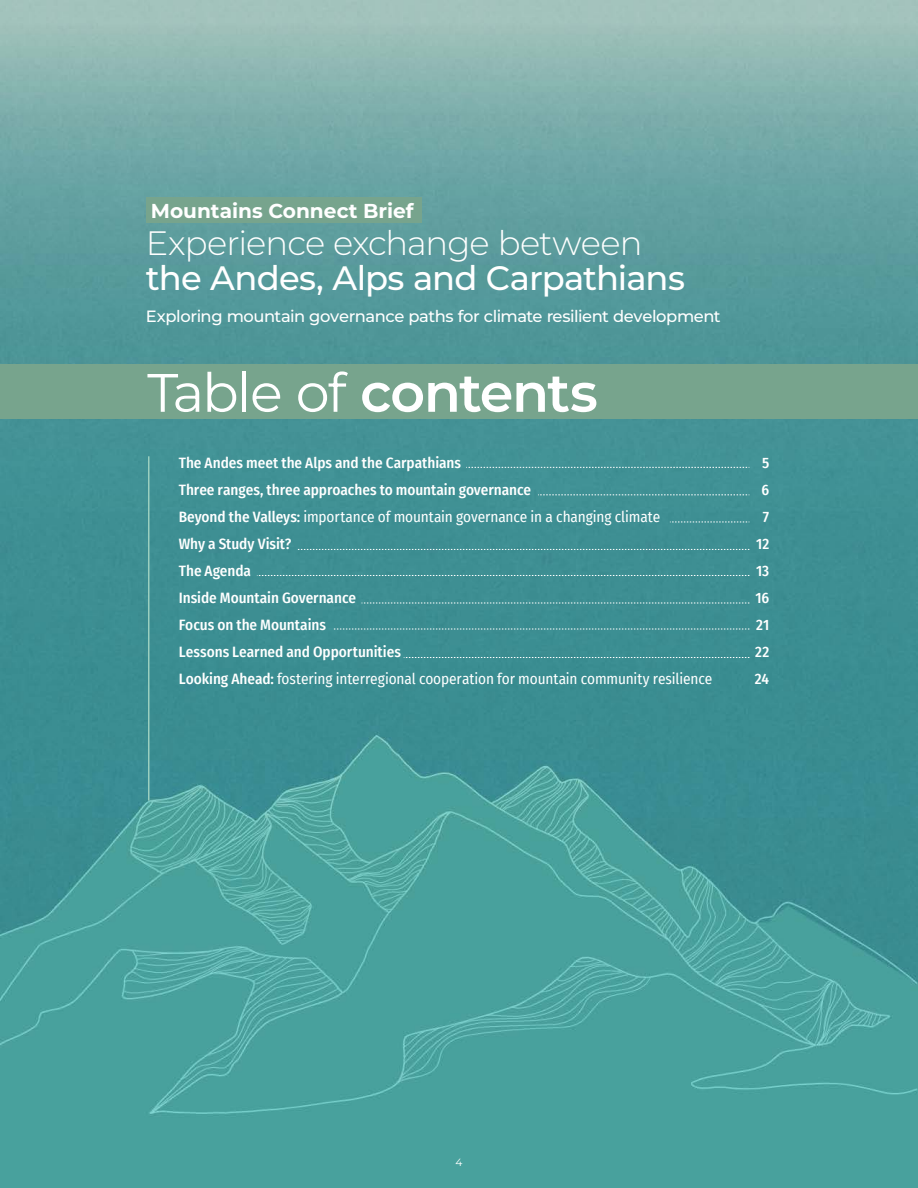
<style>
.page{position:relative;width:918px;height:1188px;background:#fff}
.page>*{position:absolute;margin:0;border:0;box-sizing:border-box;transform-origin:0 0}
.t1{font:600 54px "Montserrat";letter-spacing:-.025em;color:#fff}
.t2{font:500 33.75px "Montserrat";letter-spacing:-.025em;color:#fff}
.t3{font:300 33.75px "Montserrat";letter-spacing:-.03em;color:#fff}
.t4{font:700 20.1px "Montserrat";color:#fff}
.t5{font:100 16.35px "Montserrat";letter-spacing:-.025em;color:#fff}
.t6{font:500 15px "Fira Sans Condensed";letter-spacing:-.005em;color:#fff}
.t7{font:15px "Fira Sans Condensed";letter-spacing:-.005em;color:#fff}
.t8{font:10.5px "Montserrat";color:#fff}
.s1{font-weight:400}
.s2{font-weight:500}
</style>
<div class="page">
<img style="left:0;top:0;width:918px;height:1188px">
<div style="left:146px;top:197px;width:276px;height:26px;background:#77a48d"></div>
<div style="left:0;top:364px;width:918px;height:54px;background:#77a48d"></div>
<svg style="left:466px;top:467px;width:284px;height:1px"></svg>
<svg style="left:538px;top:495px;width:212px;height:1px"></svg>
<svg style="left:670px;top:522px;width:80px;height:1px"></svg>
<svg style="left:257px;top:575px;width:492px;height:1px"></svg>
<svg style="left:362px;top:603px;width:387px;height:1px"></svg>
<svg style="left:334px;top:629px;width:415px;height:1px"></svg>
<svg style="left:404px;top:657px;width:345px;height:1px"></svg>
<svg style="left:297px;top:549px;width:452px;height:1px"></svg>
<hr style="left:148px;top:456px;width:2px;height:345px;background:#9bcfbf">
<h3 class="t4" style="left:151px;top:197px;width:264px">Mountains Connect Brief</h3>
<h2 class="t3" style="left:146px;top:221px;width:498px">Experience exchange between</h2>
<h2 class="t2" style="left:146px;top:256px;width:541px">the Andes, Alps and Carpathians</h2>
<p class="t5" style="left:146px;top:305px;width:577px">Exploring mountain governance paths for climate resilient development</p>
<h1 class="t1" style="left:147px;top:357px;width:452px"><span class="s1">Table of</span> contents</h1>
<p class="t6" style="left:179px;top:450px;width:284px">The Andes meet the Alps and the Carpathians</p>
<p class="t6" style="left:762px;top:450px;width:9px">5</p>
<p class="t6" style="left:179px;top:477px;width:354px">Three ranges, three approaches to mountain governance</p>
<p class="t6" style="left:762px;top:477px;width:9px">6</p>
<p class="t7" style="left:179px;top:505px;width:483px"><span class="s2">Beyond the Valleys:</span> importance of mountain governance in a changing climate</p>
<p class="t6" style="left:763px;top:504px;width:8px">7</p>
<p class="t6" style="left:179px;top:531px;width:114px">Why a Study Visit?</p>
<p class="t6" style="left:756px;top:531px;width:14px">12</p>
<p class="t6" style="left:179px;top:558px;width:74px">The Agenda</p>
<p class="t6" style="left:756px;top:558px;width:15px">13</p>
<p class="t6" style="left:179px;top:585px;width:179px">Inside Mountain Governance</p>
<p class="t6" style="left:755px;top:585px;width:15px">16</p>
<p class="t6" style="left:179px;top:612px;width:149px">Focus on the Mountains</p>
<p class="t6" style="left:756px;top:612px;width:15px">21</p>
<p class="t6" style="left:179px;top:639px;width:224px">Lessons Learned and Opportunities</p>
<p class="t6" style="left:755px;top:639px;width:15px">22</p>
<p class="t7" style="left:179px;top:667px;width:535px"><span class="s2">Looking Ahead:</span> fostering interregional cooperation for mountain community resilience</p>
<p class="t6" style="left:755px;top:666px;width:16px">24</p>
<p class="t8" style="left:456px;top:1155px;width:8px">4</p>
</div>
